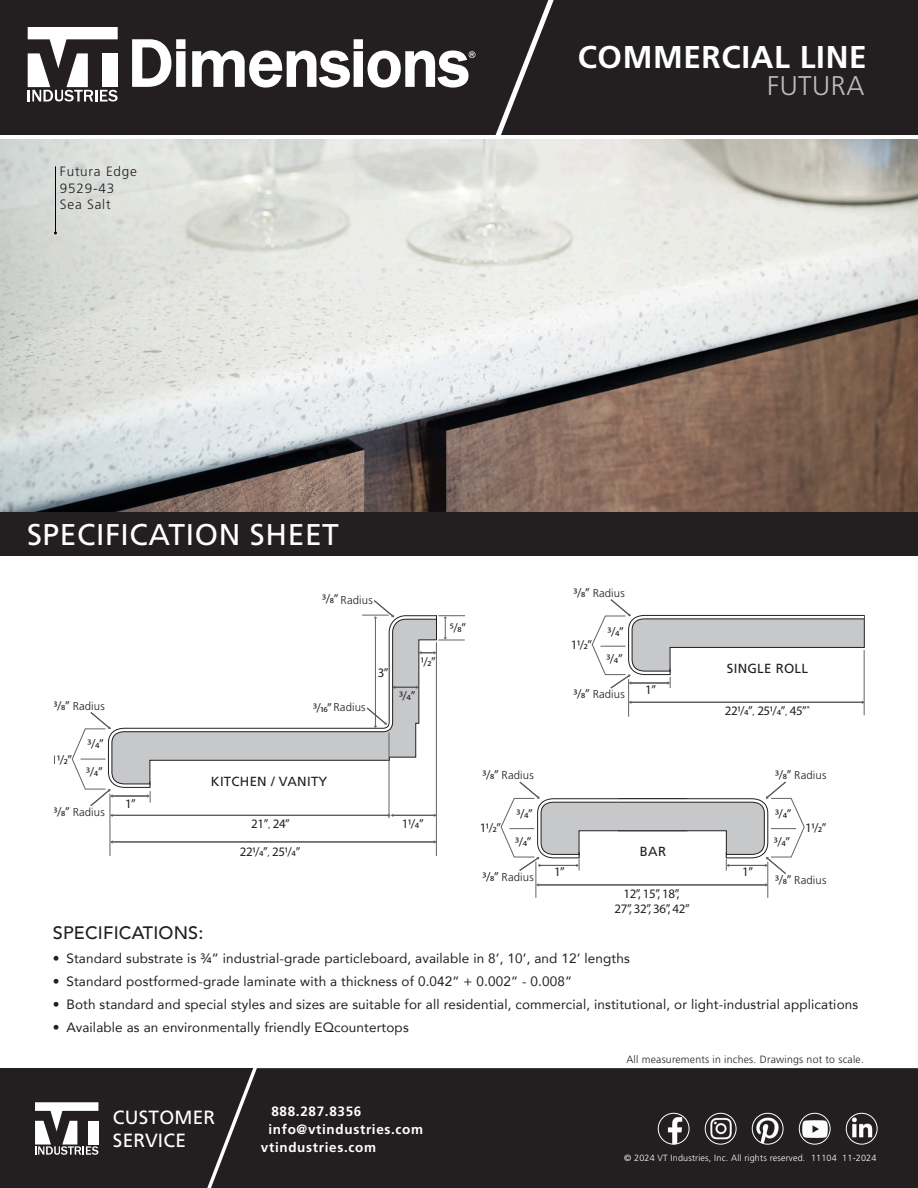
<style>
.page{position:relative;width:918px;height:1188px;background:#fff}
.page>*{position:absolute;margin:0;border:0;box-sizing:border-box;transform-origin:0 0}
.t1{font:700 31.5px "Frutiger LT Pro";letter-spacing:.02em;color:#fff}
.t2{font:30px "Frutiger LT Pro";letter-spacing:.02em;color:#fff}
.t3{font:300 27px "Frutiger LT Pro";letter-spacing:.02em;color:#bcbdc0}
.t4{font:19.05px/23px "Frutiger LT Pro";letter-spacing:.01em;color:#fff}
.t5{font:500 18px "Avenir";letter-spacing:.01em;color:#231f20}
.t6{font:13.5px "Avenir";letter-spacing:.01em;color:#231f20}
.t7{font:700 13.5px "Frutiger LT Pro";letter-spacing:.05em;color:#fff}
.t8{font:300 13.5px/16.5px "Frutiger LT Pro";letter-spacing:.06em;color:#231f20}
.t9{font:13.2px "Frutiger LT Pro";letter-spacing:.02em;color:#231f20}
.t10{font:12.9px/27.6px "Myriad Pro";color:#231f20}
.t11{font:300 11.4px "Frutiger LT Pro";letter-spacing:.01em;color:#231f20}
.t12{font:300 10.5px "Frutiger LT Pro";letter-spacing:.02em;color:#231f20}
.t13{font:300 9px "Frutiger LT Pro";letter-spacing:.02em;color:#fff}
.s1{font-family:"Myriad Pro";font-weight:400;font-size:12.9px}
</style>
<div class="page">
<div style="left:253px;top:1068px;width:665px;height:120px;background:#231f20"></div>
<svg style="left:0;top:1068px;width:253px;height:120px;background:#322e2f"></svg>
<img style="left:752px;top:1113px;width:31px;height:31px;border-radius:15px">
<div style="left:752px;top:1113px;width:31px;height:32px;border:1px solid #fff;border-radius:50%"></div>
<img style="left:658px;top:1113px;width:29px;height:31px">
<div style="left:658px;top:1113px;width:31px;height:32px;border:1px solid #fff;border-radius:50%"></div>
<img style="left:846px;top:1113px;width:31px;height:31px;border-radius:15px">
<div style="left:846px;top:1113px;width:32px;height:32px;border:1px solid #fff;border-radius:50%"></div>
<img style="left:705px;top:1113px;width:31px;height:31px;border-radius:15px">
<div style="left:705px;top:1113px;width:31px;height:32px;border:1px solid #fff;border-radius:50%"></div>
<img style="left:799px;top:1113px;width:31px;height:31px;border-radius:15px">
<div style="left:799px;top:1113px;width:31px;height:32px;border:1px solid #fff;border-radius:50%"></div>
<div style="left:0;top:0;width:501px;height:135px;background:#231f20"></div>
<div style="left:501px;top:0;width:417px;height:135px;background:#231f20"></div>
<svg style="left:28px;top:27px;width:90px;height:75px"></svg>
<svg style="left:131px;top:38px;width:344px;height:50px"></svg>
<div style="left:0;top:512px;width:918px;height:43px;background:#231f20"></div>
<img style="left:0;top:140px;width:918px;height:372px">
<hr style="left:55px;top:166px;width:1px;height:67px;background:#040503">
<svg style="left:113px;top:615px;width:323px;height:173px"></svg>
<hr style="left:110px;top:794px;width:1px;height:62px;background:#636366">
<hr style="left:112px;top:796px;width:36px;height:1px;background:#636366">
<svg style="left:71px;top:712px;width:42px;height:95px"></svg>
<svg style="left:147px;top:782px;width:4px;height:20px"></svg>
<hr style="left:375px;top:617px;width:1px;height:110px;background:#636366">
<svg style="left:366px;top:707px;width:21px;height:21px"></svg>
<svg style="left:393px;top:686px;width:25px;height:3px"></svg>
<svg style="left:419px;top:651px;width:17px;height:3px"></svg>
<hr style="left:436px;top:642px;width:1px;height:214px;background:#636366">
<svg style="left:362px;top:600px;width:32px;height:19px"></svg>
<hr style="left:389px;top:732px;width:1px;height:86px;background:#636366">
<hr style="left:392px;top:815px;width:43px;height:1px;background:#636366">
<hr style="left:112px;top:815px;width:277px;height:1px;background:#636366">
<hr style="left:112px;top:842px;width:323px;height:1px;background:#636366">
<svg style="left:436px;top:615px;width:29px;height:26px"></svg>
<hr style="left:864px;top:650px;width:1px;height:65px;background:#636366">
<hr style="left:535px;top:862px;width:1px;height:36px;background:#636366">
<hr style="left:767px;top:862px;width:1px;height:36px;background:#636366">
<hr style="left:538px;top:884px;width:228px;height:1px;background:#636366">
<hr style="left:628px;top:679px;width:1px;height:38px;background:#636366">
<hr style="left:630px;top:702px;width:233px;height:1px;background:#636366">
<svg style="left:591px;top:599px;width:274px;height:90px"></svg>
<svg style="left:500px;top:781px;width:305px;height:94px"></svg>
<h1 class="t1" style="left:578px;top:38px;width:290px">COMMERCIAL LINE</h1>
<p class="t8" style="left:60px;top:164px;width:79px">Futura Edge<br>9529-43<br>Sea Salt</p>
<h3 class="t3" style="left:767px;top:70px;width:99px">FUTURA</h3>
<h2 class="t2" style="left:27px;top:517px;width:313px">SPECIFICATION SHEET</h2>
<p class="t11" style="left:54px;top:699px;width:53px"><span class="s1">3/8”</span> Radius</p>
<p class="t10" style="left:86px;top:730px;width:19px">3/4”<br>3/4”</p>
<p class="t10" style="left:51px;top:745px;width:23px">11/2”</p>
<p class="t11" style="left:54px;top:805px;width:53px"><span class="s1">3/8”</span> Radius</p>
<p class="t10" style="left:125px;top:790px;width:12px">1”</p>
<p class="t11" style="left:322px;top:594px;width:52px"><span class="s1">3/8”</span> Radius</p>
<p class="t11" style="left:313px;top:701px;width:54px"><span class="s1">3/16”</span> Radius</p>
<p class="t10" style="left:378px;top:658px;width:12px">3”</p>
<p class="t10" style="left:421px;top:647px;width:17px">1/2”</p>
<p class="t10" style="left:399px;top:682px;width:18px">3/4”</p>
<p class="t10" style="left:450px;top:614px;width:18px">5/8”</p>
<p class="t9" style="left:211px;top:773px;width:118px">KITCHEN / VANITY</p>
<p class="t10" style="left:251px;top:810px;width:40px">21”, 24”</p>
<p class="t10" style="left:402px;top:810px;width:23px">11/4”</p>
<p class="t10" style="left:240px;top:838px;width:62px">221/4”, 251/4”</p>
<p class="t11" style="left:483px;top:769px;width:53px"><span class="s1">3/8”</span> Radius</p>
<p class="t10" style="left:515px;top:800px;width:19px">3/4”<br>3/4”</p>
<p class="t10" style="left:480px;top:813px;width:23px">11/2”</p>
<p class="t11" style="left:483px;top:870px;width:53px"><span class="s1">3/8”</span> Radius</p>
<p class="t11" style="left:574px;top:586px;width:53px"><span class="s1">3/8”</span> Radius</p>
<p class="t10" style="left:606px;top:617px;width:19px">3/4”<br>3/4”</p>
<p class="t10" style="left:571px;top:631px;width:23px">11/2”</p>
<p class="t11" style="left:574px;top:687px;width:53px"><span class="s1">3/8”</span> Radius</p>
<p class="t10" style="left:645px;top:675px;width:12px">1”</p>
<p class="t10" style="left:554px;top:858px;width:12px">1”</p>
<p class="t9" style="left:640px;top:844px;width:28px">BAR</p>
<p class="t10" style="left:614px;top:886px;width:77px;line-height:15.6px;text-align:center">12”, 15”, 18”,<br>27”, 32”, 36”, 42”</p>
<p class="t9" style="left:727px;top:661px;width:83px">SINGLE ROLL</p>
<p class="t10" style="left:725px;top:697px;width:87px">221/4”, 251/4”, 45”<sup>*</sup></p>
<p class="t10" style="left:742px;top:858px;width:12px">1”</p>
<p class="t11" style="left:775px;top:769px;width:53px"><span class="s1">3/8”</span> Radius</p>
<p class="t10" style="left:774px;top:800px;width:19px">3/4”<br>3/4”</p>
<p class="t10" style="left:805px;top:813px;width:23px">11/2”</p>
<p class="t11" style="left:775px;top:873px;width:53px"><span class="s1">3/8”</span> Radius</p>
<h3 class="t5" style="left:53px;top:918px;width:152px">SPECIFICATIONS:</h3>
<p class="t6" style="left:53px;top:947px;width:579px">• Standard substrate is ¾” industrial-grade particleboard, available in 8’, 10’, and 12’ lengths</p>
<p class="t6" style="left:53px;top:970px;width:521px">• Standard postformed-grade laminate with a thickness of 0.042” + 0.002” - 0.008”</p>
<p class="t6" style="left:53px;top:994px;width:807px">• Both standard and special styles and sizes are suitable for all residential, commercial, institutional, or light-industrial applications</p>
<p class="t6" style="left:53px;top:1017px;width:357px">• Available as an environmentally friendly EQcountertops</p>
<p class="t12" style="left:626px;top:1054px;width:239px">All measurements in inches. Drawings not to scale.</p>
<h3 class="t4" style="left:113px;top:1106px;width:104px">CUSTOMER<br>SERVICE</h3>
<p class="t7" style="left:271px;top:1103px;width:91px">888.287.8356</p>
<p class="t7" style="left:268px;top:1121px;width:156px">info@vtindustries.com</p>
<p class="t7" style="left:261px;top:1139px;width:117px">vtindustries.com</p>
<p class="t13" style="left:624px;top:1153px;width:254px">© 2024 VT Industries, Inc. All rights reserved. 11104 11-2024</p>
</div>
